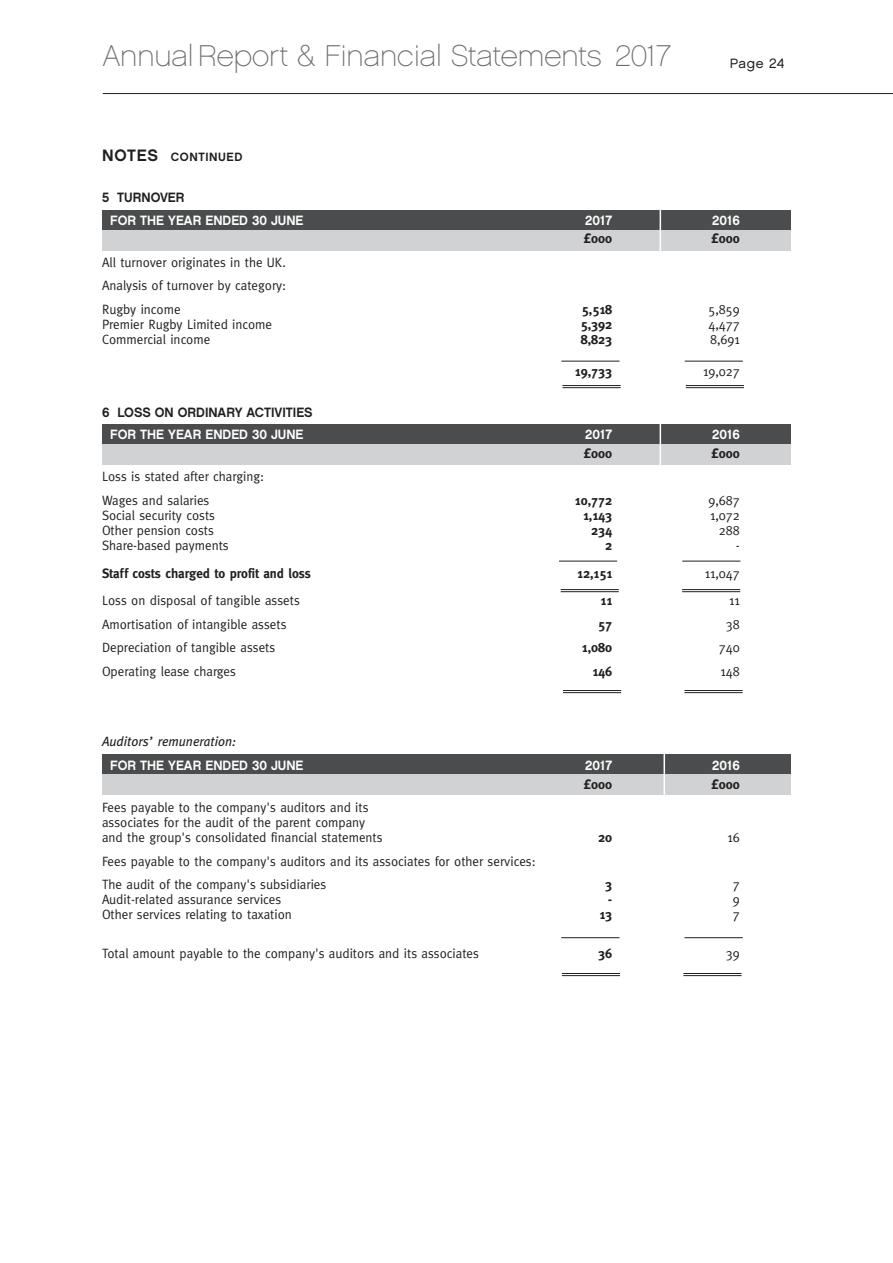
<style>
.page{position:relative;width:893px;height:1263px;background:#fff}
.page>*{position:absolute;margin:0;border:0;box-sizing:border-box;transform-origin:0 0}
.t1{font:30px "Chalet Paris Nineteen Sixty";color:#6c6d70}
.t2{font:13.5px/23.5px "Meta";color:#231f20}
.t3{font:700 13.5px "Meta";color:#231f20}
.t4{font:13.5px "Chalet New York Nineteen Sixty";color:#fff}
.t5{font:13.5px "Chalet New York Nineteen Sixty";color:#231f20}
.t6{font:italic 13.5px "Meta Plus";color:#231f20}
.t7{font:13.5px "Chalet London Nineteen Sixty";letter-spacing:.04em;color:#231f20}
.t8{font:12px "Chalet New York Nineteen Sixty";letter-spacing:.05em;color:#231f20}
.s1{font-size:16.5px}
</style>
<div class="page">
<hr style="left:103px;top:93px;width:790px;height:1px;background:#231f20">
<div style="left:102px;top:210px;width:689px;height:20px;background:#4b4c4d"></div>
<div style="left:102px;top:230px;width:689px;height:20px;background:#d1d2d4"></div>
<hr style="left:660px;top:203px;width:1px;height:54px;background:#fff">
<hr style="left:561px;top:361px;width:58px;height:1px;background:#231f20">
<hr style="left:685px;top:361px;width:58px;height:1px;background:#231f20">
<hr style="left:562px;top:385px;width:59px;height:1px;background:#231f20">
<hr style="left:686px;top:385px;width:58px;height:1px;background:#231f20">
<hr style="left:562px;top:387px;width:59px;height:1px;background:#231f20">
<hr style="left:686px;top:387px;width:58px;height:1px;background:#231f20">
<div style="left:102px;top:425px;width:689px;height:20px;background:#4b4c4d"></div>
<div style="left:102px;top:445px;width:689px;height:20px;background:#d1d2d4"></div>
<hr style="left:660px;top:418px;width:1px;height:54px;background:#fff">
<hr style="left:559px;top:561px;width:58px;height:1px;background:#231f20">
<hr style="left:682px;top:561px;width:58px;height:1px;background:#231f20">
<hr style="left:562px;top:973px;width:58px;height:1px;background:#231f20">
<hr style="left:683px;top:973px;width:58px;height:1px;background:#231f20">
<hr style="left:562px;top:975px;width:58px;height:1px;background:#231f20">
<hr style="left:683px;top:975px;width:58px;height:1px;background:#231f20">
<div style="left:102px;top:755px;width:689px;height:20px;background:#4b4c4d"></div>
<div style="left:102px;top:775px;width:689px;height:20px;background:#d1d2d4"></div>
<hr style="left:663px;top:747px;width:2px;height:60px;background:#fff">
<hr style="left:561px;top:937px;width:58px;height:1px;background:#231f20">
<hr style="left:685px;top:937px;width:58px;height:1px;background:#231f20">
<hr style="left:563px;top:690px;width:58px;height:1px;background:#231f20">
<hr style="left:684px;top:690px;width:59px;height:1px;background:#231f20">
<hr style="left:563px;top:692px;width:58px;height:1px;background:#231f20">
<hr style="left:684px;top:692px;width:59px;height:1px;background:#231f20">
<hr style="left:561px;top:589px;width:58px;height:1px;background:#231f20">
<hr style="left:682px;top:589px;width:58px;height:1px;background:#231f20">
<hr style="left:561px;top:591px;width:58px;height:1px;background:#231f20">
<hr style="left:682px;top:591px;width:58px;height:1px;background:#231f20">
<h1 class="t1" style="left:103px;top:39px;width:570px">AnnualReport &amp; Financial Statements 2017</h1>
<p class="t7" style="left:730px;top:55px;width:56px">Page 24</p>
<p class="t8" style="left:102px;top:150px;width:142px"><span class="s1">NOTES</span> CONTINUED</p>
<p class="t5" style="left:102px;top:189px;width:84px">5 TURNOVER</p>
<p class="t4" style="left:110px;top:212px;width:195px">FOR THE YEAR ENDED 30 JUNE</p>
<p class="t4" style="left:585px;top:212px;width:29px">2017</p>
<p class="t4" style="left:712px;top:212px;width:29px">2016</p>
<p class="t3" style="left:584px;top:231px;width:30px">£000</p>
<p class="t3" style="left:711px;top:231px;width:30px">£000</p>
<p class="t2" style="left:102px;top:250px;width:186px;text-align:justify">All turnover originates in the UK.<br>Analysis of turnover by category:<br>Rugby income</p>
<p class="t3" style="left:582px;top:301px;width:32px">5,518</p>
<p class="t2" style="left:708px;top:297px;width:33px">5,859</p>
<p class="t2" style="left:102px;top:312px;width:172px">Premier Rugby Limited income</p>
<p class="t3" style="left:581px;top:316px;width:33px">5,392</p>
<p class="t2" style="left:708px;top:312px;width:33px">4,477</p>
<p class="t2" style="left:102px;top:327px;width:110px">Commercial income</p>
<p class="t3" style="left:581px;top:331px;width:33px">8,823</p>
<p class="t2" style="left:710px;top:327px;width:31px">8,691</p>
<p class="t3" style="left:575px;top:363px;width:39px">19,733</p>
<p class="t2" style="left:703px;top:359px;width:38px">19,027</p>
<p class="t5" style="left:102px;top:404px;width:212px">6 LOSS ON ORDINARY ACTIVITIES</p>
<p class="t4" style="left:110px;top:427px;width:195px">FOR THE YEAR ENDED 30 JUNE</p>
<p class="t4" style="left:585px;top:427px;width:29px">2017</p>
<p class="t4" style="left:712px;top:427px;width:29px">2016</p>
<p class="t3" style="left:584px;top:445px;width:30px">£000</p>
<p class="t3" style="left:711px;top:445px;width:30px">£000</p>
<p class="t2" style="left:102px;top:465px;width:164px">Loss is stated after charging:<br>Wages and salaries</p>
<p class="t3" style="left:575px;top:492px;width:39px">10,772</p>
<p class="t2" style="left:708px;top:488px;width:33px">9,687</p>
<p class="t2" style="left:102px;top:503px;width:115px">Social security costs</p>
<p class="t3" style="left:583px;top:507px;width:31px">1,143</p>
<p class="t2" style="left:710px;top:503px;width:31px">1,072</p>
<p class="t2" style="left:102px;top:518px;width:113px">Other pension costs</p>
<p class="t3" style="left:591px;top:522px;width:23px">234</p>
<p class="t2" style="left:719px;top:518px;width:23px">288</p>
<p class="t2" style="left:102px;top:533px;width:128px">Share-based payments</p>
<p class="t3" style="left:605px;top:537px;width:9px">2</p>
<p class="t2" style="left:736px;top:533px;width:5px">-</p>
<p class="t3" style="left:102px;top:565px;width:210px">Staff costs charged to profit and loss</p>
<p class="t3" style="left:577px;top:565px;width:37px">12,151</p>
<p class="t2" style="left:705px;top:561px;width:37px">11,047</p>
<p class="t2" style="left:102px;top:589px;width:199px">Loss on disposal of tangible assets</p>
<p class="t3" style="left:601px;top:593px;width:13px">11</p>
<p class="t2" style="left:729px;top:589px;width:12px">11</p>
<p class="t2" style="left:102px;top:612px;width:186px">Amortisation of intangible assets</p>
<p class="t3" style="left:598px;top:616px;width:16px">57</p>
<p class="t2" style="left:726px;top:612px;width:16px">38</p>
<p class="t2" style="left:102px;top:636px;width:175px">Depreciation of tangible assets</p>
<p class="t3" style="left:582px;top:640px;width:32px">1,080</p>
<p class="t2" style="left:719px;top:636px;width:23px">740</p>
<p class="t2" style="left:102px;top:659px;width:135px">Operating lease charges</p>
<p class="t3" style="left:592px;top:663px;width:21px">146</p>
<p class="t2" style="left:721px;top:659px;width:21px">148</p>
<p class="t6" style="left:102px;top:734px;width:136px">Auditors’ remuneration:</p>
<p class="t4" style="left:110px;top:757px;width:195px">FOR THE YEAR ENDED 30 JUNE</p>
<p class="t4" style="left:585px;top:757px;width:29px">2017</p>
<p class="t4" style="left:712px;top:757px;width:29px">2016</p>
<p class="t3" style="left:584px;top:776px;width:30px">£000</p>
<p class="t3" style="left:711px;top:776px;width:30px">£000</p>
<p class="t2" style="left:102px;top:800px;width:282px;line-height:15px">Fees payable to the company's auditors and its associates for the audit of the parent company and the group's consolidated financial statements</p>
<p class="t3" style="left:598px;top:830px;width:16px">20</p>
<p class="t2" style="left:728px;top:826px;width:14px">16</p>
<p class="t2" style="left:102px;top:849px;width:435px">Fees payable to the company's auditors and its associates for other services:<br>The audit of the company's subsidiaries</p>
<p class="t3" style="left:605px;top:877px;width:9px">3</p>
<p class="t2" style="left:733px;top:873px;width:9px">7</p>
<p class="t2" style="left:102px;top:888px;width:181px">Audit-related assurance services</p>
<p class="t3" style="left:608px;top:892px;width:6px">-</p>
<p class="t2" style="left:733px;top:888px;width:9px">9</p>
<p class="t2" style="left:102px;top:903px;width:191px">Other services relating to taxation</p>
<p class="t3" style="left:599px;top:907px;width:14px">13</p>
<p class="t2" style="left:733px;top:903px;width:9px">7</p>
<p class="t2" style="left:102px;top:941px;width:378px">Total amount payable to the company's auditors and its associates</p>
<p class="t3" style="left:598px;top:945px;width:16px">36</p>
<p class="t2" style="left:726px;top:941px;width:16px">39</p>
</div>
